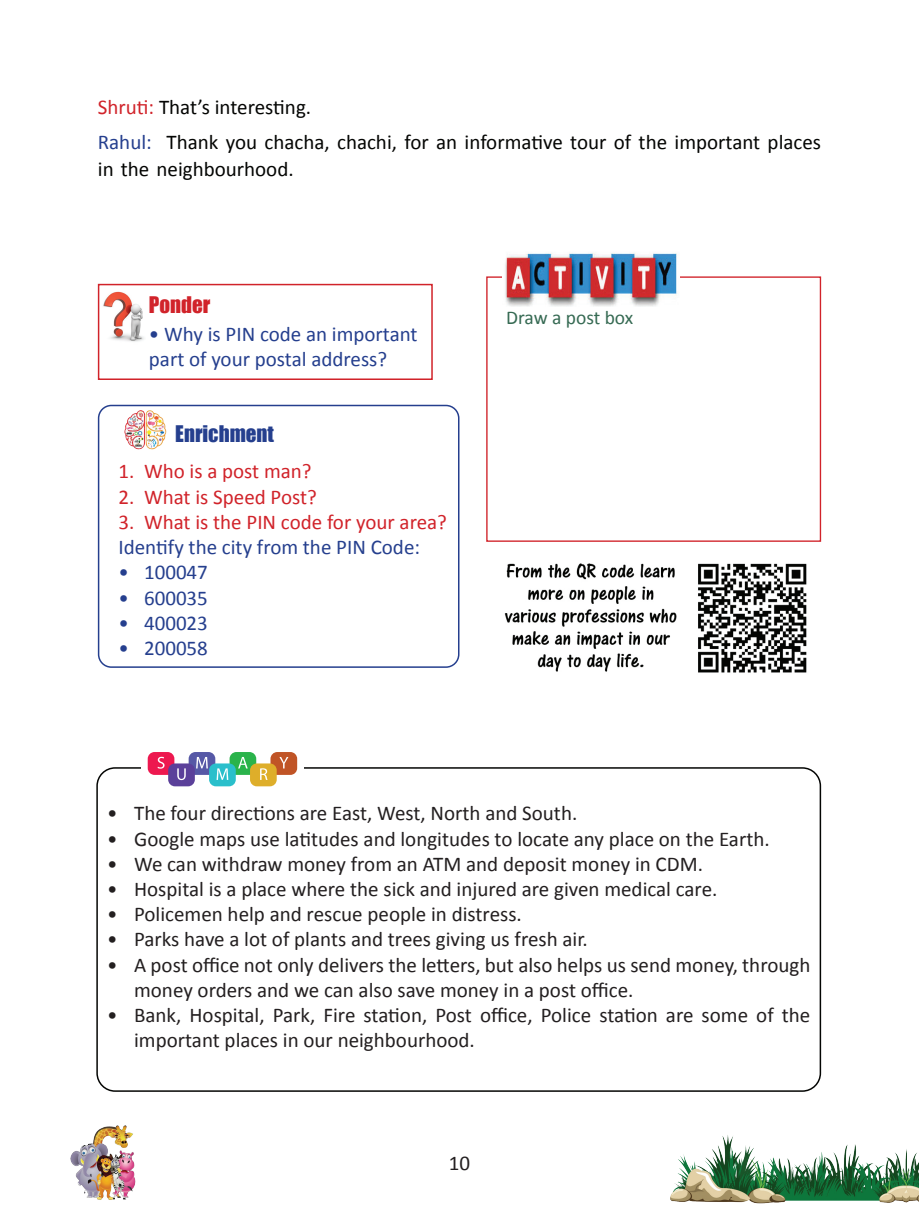
<style>
.page{position:relative;width:919px;height:1217px;background:#fff}
.page>*{position:absolute;margin:0;border:0;box-sizing:border-box;transform-origin:0 0}
.t1{font:21px/25.2px "Calibri";color:#231f20}
.t2{font:21px/35.5px "Calibri";color:#040503}
.t3{font:21px/25.2px "Calibri";color:#253f8e}
.t4{font:21px "Calibri";color:#d1232a}
.t5{font:21px "Impact";color:#253f8e}
.t6{font:21px "Impact";color:#d1232a}
.t7{font:19.5px "Calibri";letter-spacing:-.005em;color:#366a53}
.s1{color:#d1232a}
.s2{color:#253f8e}
</style>
<div class="page">
<img style="left:70px;top:1125px;width:66px;height:75px">
<img style="left:670px;top:1135px;width:248px;height:68px">
<div style="left:98px;top:404px;width:361px;height:263px;border:2px solid #253f8e;border-radius:13px"></div>
<img style="left:124px;top:410px;width:43px;height:40px">
<img style="left:103px;top:292px;width:41px;height:50px">
<div style="left:98px;top:284px;width:335px;height:96px;border:2px solid #d1232a"></div>
<div style="left:486px;top:276px;width:335px;height:265px;border:1px solid #d1232a"></div>
<img style="left:502px;top:253px;width:177px;height:54px">
<img style="left:504px;top:563px;width:303px;height:110px">
<div style="left:96px;top:767px;width:725px;height:324px;border:2px solid #040503;border-radius:18px"></div>
<div style="left:141px;top:742px;width:163px;height:50px;background:#fff"></div>
<div style="left:148px;top:751px;width:26px;height:23px;background:#ed184f;border-radius:7px"></div>
<svg style="left:157px;top:756px;width:7px;height:12px"></svg>
<div style="left:189px;top:751px;width:26px;height:23px;background:#5658a6;border-radius:7px"></div>
<svg style="left:196px;top:757px;width:12px;height:11px"></svg>
<div style="left:229px;top:751px;width:27px;height:23px;background:#2ab34b;border-radius:7px"></div>
<svg style="left:238px;top:757px;width:10px;height:11px"></svg>
<div style="left:270px;top:751px;width:27px;height:23px;background:#c05426;border-radius:7px"></div>
<svg style="left:279px;top:757px;width:9px;height:11px"></svg>
<div style="left:168px;top:763px;width:27px;height:23px;background:#5b409a;border-radius:7px"></div>
<svg style="left:177px;top:768px;width:9px;height:12px"></svg>
<div style="left:209px;top:763px;width:27px;height:23px;background:#2abfcb;border-radius:7px"></div>
<svg style="left:216px;top:768px;width:12px;height:11px"></svg>
<div style="left:250px;top:763px;width:27px;height:23px;background:#deae2a;border-radius:7px"></div>
<svg style="left:260px;top:768px;width:7px;height:11px"></svg>
<p class="t2" style="left:98px;top:88px;width:724px"><span class="s1">Shruti:</span> That’s interesting.<br><span class="s2">Rahul:</span> Thank you chacha, chachi, for an informative tour of the important places</p>
<p class="t2" style="left:98px;top:150px;width:197px">in the neighbourhood.</p>
<p class="t6" style="left:149px;top:288px;width:63px">Ponder</p>
<p class="t3" style="left:149px;top:320px;width:270px">• Why is PIN code an important part of your postal address?</p>
<p class="t5" style="left:175px;top:417px;width:100px">Enrichment</p>
<p class="t4" style="left:118px;top:458px;width:195px">1. Who is a post man?</p>
<p class="t4" style="left:118px;top:483px;width:200px">2. What is Speed Post?</p>
<p class="t4" style="left:118px;top:509px;width:330px">3. What is the PIN code for your area?</p>
<p class="t3" style="left:118px;top:533px;width:303px">Identify the city from the PIN Code:</p>
<p class="t3" style="left:118px;top:558px;width:91px">• 100047</p>
<p class="t3" style="left:118px;top:584px;width:91px">• 600035</p>
<p class="t3" style="left:118px;top:609px;width:91px">• 400023</p>
<p class="t3" style="left:118px;top:634px;width:91px">• 200058</p>
<p class="t7" style="left:506px;top:305px;width:129px">Draw a post box</p>
<p class="t1" style="left:107px;top:799px;width:471px">• The four directions are East, West, North and South.</p>
<p class="t1" style="left:107px;top:824px;width:664px">• Google maps use latitudes and longitudes to locate any place on the Earth.</p>
<p class="t1" style="left:107px;top:850px;width:597px">• We can withdraw money from an ATM and deposit money in CDM.</p>
<p class="t1" style="left:107px;top:875px;width:611px">• Hospital is a place where the sick and injured are given medical care.</p>
<p class="t1" style="left:107px;top:900px;width:416px">• Policemen help and rescue people in distress.</p>
<p class="t1" style="left:107px;top:925px;width:482px">• Parks have a lot of plants and trees giving us fresh air.</p>
<p class="t1" style="left:134px;top:950px;width:677px;text-indent:-27px">• A post office not only delivers the letters, but also helps us send money, through money orders and we can also save money in a post office.</p>
<p class="t1" style="left:134px;top:1001px;width:677px;text-indent:-27px">• Bank, Hospital, Park, Fire station, Post office, Police station are some of the important places in our neighbourhood.</p>
<p class="t1" style="left:449px;top:1149px;width:23px">10</p>
</div>
